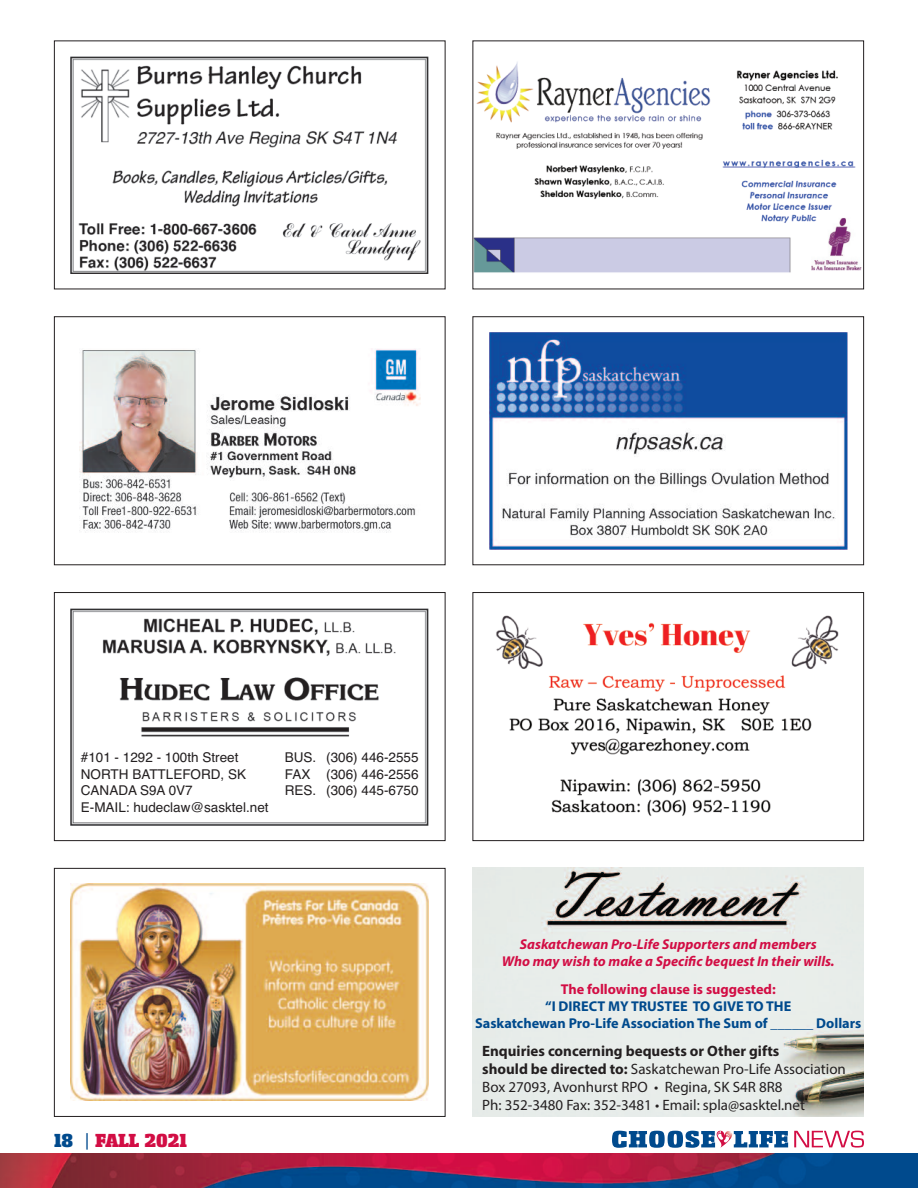
<style>
.page{position:relative;width:918px;height:1188px;background:#fff}
.page>*{position:absolute;margin:0;border:0;box-sizing:border-box;transform-origin:0 0}
.t1{font:18px "Kaman Display S Si";color:#d20d44}
.t2{font:15px/18px "Myriad Pro";color:#231f20}
.t3{font:italic 700 14.25px/17.1px "Myriad Pro";color:#d20d44;text-align:center}
.t4{font:700 14.25px/17.1px "Myriad Pro";color:#004a8d;text-align:center}
.t5{font:700 14.25px "Myriad Pro";color:#d20d44}
.t6{font:13.5px/16.6px "Helvetica";color:#231f20}
.s1{color:#004a8d}
.s2{font-family:"Lucida Grande";color:#004a8d}
.s3{font-weight:700}
</style>
<div class="page">
<svg style="left:612px;top:1131px;width:176px;height:17px"></svg>
<svg style="left:794px;top:1131px;width:70px;height:17px"></svg>
<img style="left:0;top:1154px;width:918px;height:34px">
<img style="left:496px;top:615px;width:343px;height:201px">
<div style="left:472px;top:592px;width:392px;height:249px;border:1px solid #231f20"></div>
<img style="left:79px;top:349px;width:341px;height:184px">
<div style="left:54px;top:316px;width:392px;height:249px;border:1px solid #231f20"></div>
<img style="left:71px;top:884px;width:358px;height:217px">
<div style="left:54px;top:868px;width:392px;height:249px;border:1px solid #231f20"></div>
<img style="left:472px;top:868px;width:392px;height:249px">
<img style="left:71px;top:57px;width:358px;height:216px">
<img style="left:474px;top:62px;width:388px;height:211px">
<img style="left:71px;top:608px;width:358px;height:217px">
<div style="left:54px;top:592px;width:392px;height:249px;border:1px solid #231f20"></div>
<img style="left:489px;top:332px;width:358px;height:217px">
<div style="left:472px;top:316px;width:392px;height:249px;border:1px solid #231f20"></div>
<p class="t6" style="left:81px;top:749px;width:189px">#101 - 1292 - 100th Street<br>NORTH BATTLEFORD, SK<br>CANADA S9A 0V7<br>E-MAIL: hudeclaw@sasktel.net</p>
<p class="t6" style="left:285px;top:749px;width:135px;text-align:justify">BUS. (306) 446-2555<br>FAX (306) 446-2556<br>RES. (306) 445-6750</p>
<p class="t1" style="left:54px;top:1134px;width:135px"><span class="s1">18</span> <span class="s2">|</span> FALL 2021</p>
<p class="t3" style="left:502px;top:937px;width:334px">Saskatchewan Pro-Life Supporters and members<br>Who may wish to make a Specific bequest In their wills.</p>
<p class="t5" style="left:561px;top:984px;width:217px">The following clause is suggested:</p>
<p class="t4" style="left:475px;top:999px;width:388px">“I DIRECT MY TRUSTEE TO GIVE TO THE<br>Saskatchewan Pro-Life Association The Sum of ______ Dollars</p>
<p class="t2" style="left:482px;top:1043px;width:365px"><span class="s3">Enquiries concerning bequests or Other gifts<br>should be directed to:</span> saskatchewan Pro-Life Association Box 27093, Avonhurst RPO • Regina, sK s4R 8R8<br>Ph: 352-3480 Fax: 352-3481 • Email: spla@sasktel.net</p>
</div>
